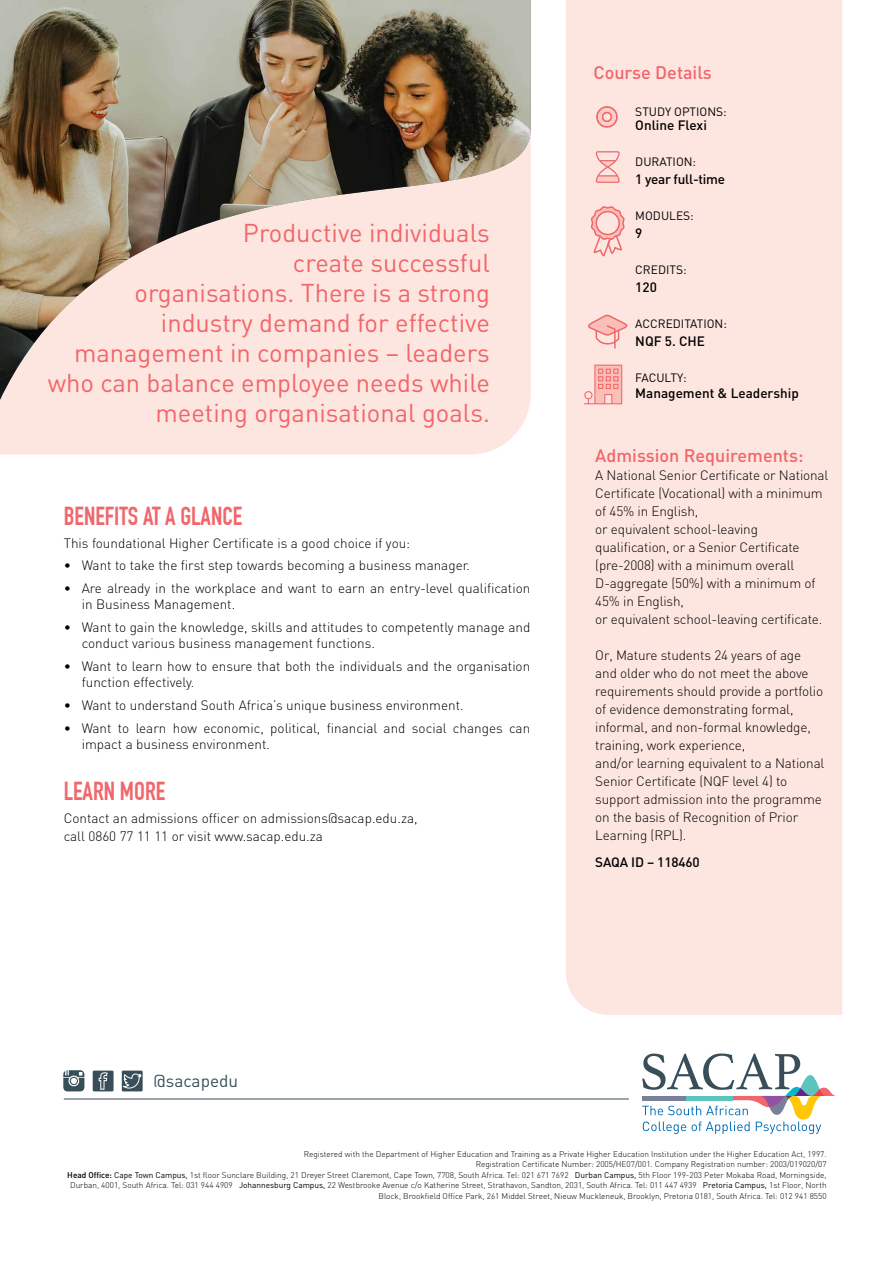
<style>
.page{position:relative;width:893px;height:1263px;background:#fff}
.page>*{position:absolute;margin:0;border:0;box-sizing:border-box;transform-origin:0 0}
.t1{font:25.5px/30px "DIN";color:#f1666a;text-align:right}
.t2{font:700 25.5px "DIN Condensed";color:#f1666a}
.t3{font:500 18px "DIN";color:#f1666a}
.t4{font:17.25px "DIN";color:#384f5a}
.t5{font:300 13.5px/18px "DIN";letter-spacing:-.01em;color:#000}
.t6{font:500 13.5px "DIN";color:#000}
.t7{font:500 13.5px "DIN";letter-spacing:-.02em;color:#000}
.t8{font:12px "DIN";color:#000}
.t9{font:300 8.25px/10.5px "DIN";color:#000;text-align:right}
.s1{font-weight:500}
.s2{font-weight:400}
</style>
<div class="page">
<div style="left:93px;top:1070px;width:21px;height:21px;background:#384f5a"></div>
<svg style="left:98px;top:1072px;width:10px;height:18px"></svg>
<svg style="left:63px;top:1070px;width:21px;height:21px"></svg>
<div style="left:122px;top:1070px;width:21px;height:21px;background:#384f5a"></div>
<svg style="left:123px;top:1073px;width:19px;height:16px"></svg>
<hr style="left:64px;top:1099px;width:565px;height:1px;background:#384f5a">
<svg style="left:642px;top:1053px;width:194px;height:81px"></svg>
<div style="left:0;top:429px;width:519px;height:26px;background:#fde5e0"></div>
<div style="left:566px;top:0;width:276px;height:1015px;background:#fde5e0"></div>
<div style="left:0;top:400px;width:530px;height:29px;background:#fde5e0"></div>
<img style="left:0;top:0;width:531px;height:400px">
<svg style="left:590px;top:205px;width:36px;height:59px"></svg>
<svg style="left:596px;top:151px;width:24px;height:32px"></svg>
<svg style="left:596px;top:106px;width:22px;height:22px"></svg>
<svg style="left:584px;top:314px;width:44px;height:123px"></svg>
<h1 class="t1" style="left:48px;top:217px;width:444px">Productive individuals<br>create successful<br>organisations. There is a strong industry demand for effective management in companies – leaders who can balance employee needs while meeting organisational goals.</h1>
<h1 class="t2" style="left:64px;top:502px;width:180px">BENEFITS AT A GLANCE</h1>
<p class="t5" style="left:64px;top:534px;width:348px">This foundational Higher Certificate is a good choice if you:</p>
<p class="t5" style="left:64px;top:556px;width:408px">• Want to take the first step towards becoming a business manager.</p>
<p class="t5" style="left:82px;top:580px;width:450px;line-height:16.5px;text-indent:-18px">• Are already in the workplace and want to earn an entry-level qualification in Business Management.</p>
<p class="t5" style="left:82px;top:619px;width:450px;line-height:16.5px;text-indent:-18px">• Want to gain the knowledge, skills and attitudes to competently manage and conduct various business management functions.</p>
<p class="t5" style="left:82px;top:658px;width:450px;line-height:16.5px;text-indent:-18px">• Want to learn how to ensure that both the individuals and the organisation function effectively.</p>
<p class="t5" style="left:64px;top:696px;width:401px">• Want to understand South Africa’s unique business environment.</p>
<p class="t5" style="left:82px;top:719px;width:450px;line-height:16.5px;text-indent:-18px">• Want to learn how economic, political, financial and social changes can impact a business environment.</p>
<h1 class="t2" style="left:64px;top:776px;width:103px">LEARN MORE</h1>
<p class="t5" style="left:64px;top:808px;width:355px">Contact an admissions officer on admissions@sacap.edu.za, call 0860 77 11 11 or visit www.sacap.edu.za</p>
<h2 class="t3" style="left:593px;top:61px;width:120px">Course Details</h2>
<p class="t8" style="left:635px;top:104px;width:93px">STUDY OPTIONS:</p>
<p class="t6" style="left:635px;top:116px;width:73px">Online Flexi</p>
<p class="t8" style="left:635px;top:154px;width:62px">DURATION:</p>
<p class="t7" style="left:635px;top:170px;width:91px">1 year full-time</p>
<p class="t8" style="left:635px;top:208px;width:60px">MODULES:</p>
<p class="t6" style="left:635px;top:224px;width:9px">9</p>
<p class="t8" style="left:635px;top:262px;width:53px">CREDITS:</p>
<p class="t6" style="left:635px;top:278px;width:23px">120</p>
<p class="t8" style="left:635px;top:316px;width:93px">ACCREDITATION:</p>
<p class="t6" style="left:635px;top:332px;width:71px">NQF 5. CHE</p>
<p class="t8" style="left:635px;top:370px;width:53px">FACULTY:</p>
<p class="t6" style="left:635px;top:385px;width:165px">Management &amp; Leadership</p>
<h2 class="t3" style="left:595px;top:444px;width:210px">Admission Requirements:</h2>
<p class="t5" style="left:595px;top:466px;width:235px">A National Senior Certificate or National Certificate (Vocational) with a minimum of 45% in English,<br>or equivalent school-leaving qualification, or a Senior Certificate (pre-2008) with a minimum overall D-aggregate (50%) with a minimum of 45% in English,<br>or equivalent school-leaving certificate.</p>
<p class="t5" style="left:595px;top:646px;width:231px">Or, Mature students 24 years of age and older who do not meet the above requirements should provide a portfolio of evidence demonstrating formal, informal, and non-formal knowledge, training, work experience,<br>and/or learning equivalent to a National Senior Certificate (NQF level 4) to support admission into the programme on the basis of Recognition of Prior Learning (RPL).</p>
<p class="t6" style="left:595px;top:853px;width:106px">SAQA ID – 118460</p>
<p class="t4" style="left:154px;top:1070px;width:86px">@sacapedu</p>
<p class="t9" style="left:67px;top:1148px;width:761px">Registered with the Department of Higher Education and Training as a Private Higher Education Institution under the Higher Education Act, 1997.<br>Registration Certificate Number: 2005/HE07/001. Company Registration number: 2003/019020/07<br><span class="s1">Head Office:</span> <span class="s2">Cape Town Campus,</span> 1st floor Sunclare Building, 21 Dreyer Street Claremont, Cape Town, 7708, South Africa. Tel: 021 671 7692 <span class="s2">Durban Campus,</span> 5th Floor 199-203 Peter Mokaba Road, Morningside, Durban, 4001, South Africa. Tel: 031 944 4909 <span class="s2">Johannesburg Campus,</span> 22 Westbrooke Avenue c/o Katherine Street, Strathavon, Sandton, 2031, South Africa. Tel: 011 447 4939 <span class="s2">Pretoria Campus,</span> 1st Floor, North Block, Brookfield Office Park, 261 Middel Street, Nieuw Muckleneuk, Brooklyn, Pretoria 0181, South Africa. Tel: 012 941 8550</p>
</div>
